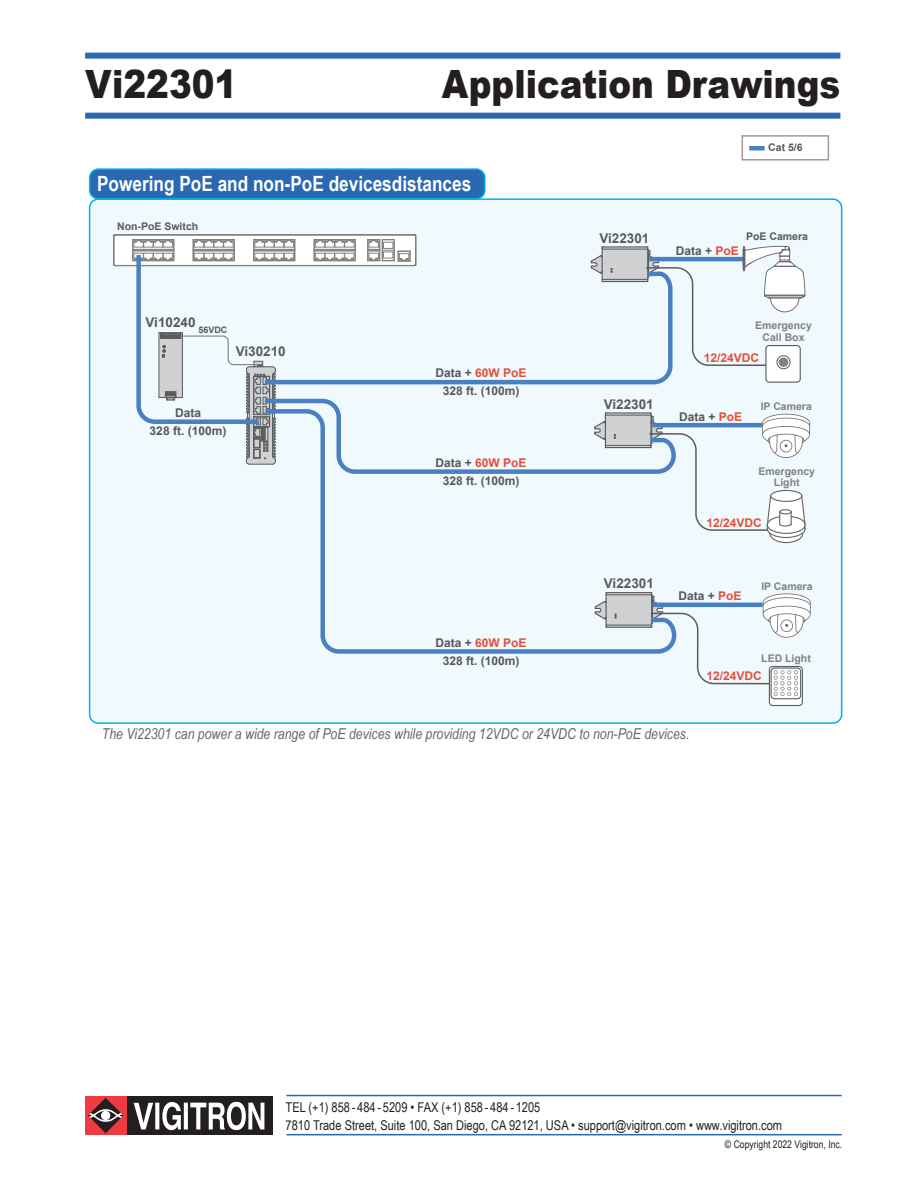
<style>
.page{position:relative;width:918px;height:1188px;background:#fff}
.page>*{position:absolute;margin:0;border:0;box-sizing:border-box;transform-origin:0 0}
.t1{font:900 39px "Arial";color:#231f20;scale:.87 1}
.t2{font:700 21px "Arial Narrow";color:#fff}
.t3{font:italic 15px "Arial Narrow";color:#656668}
.t4{font:13.5px/18px "Arial Narrow";color:#231f20}
.t5{font:700 13.5px "Arial";color:#5b5b5c}
.t6{font:700 13.5px "Arial";color:#5a595c}
.t7{font:700 12px/18px "Arial";color:#57585a;text-align:center}
.t8{font:700 12px "Arial";color:#e44f3a}
.t9{font:700 10.5px/12px "Arial";color:#808180;text-align:center}
.t10{font:10.5px "Arial Narrow";color:#231f20}
.t11{font:700 10.5px "Arial";color:#5a595c}
.t12{font:700 10.5px "Arial";color:#57585a}
.t13{font:700 9px "Arial";color:#57585a}
.s1{color:#e44f3a}
</style>
<div class="page">
<div style="left:85px;top:113px;width:755px;height:6px;background:#2968b3"></div>
<div style="left:85px;top:53px;width:755px;height:6px;background:#2968b3"></div>
<hr style="left:286px;top:1134px;width:556px;height:1px;background:#2968b3">
<div style="left:127px;top:1096px;width:146px;height:39px;background:#231f20"></div>
<svg style="left:134px;top:1102px;width:130px;height:28px"></svg>
<div style="left:85px;top:1096px;width:42px;height:39px;background:#ee3a41"></div>
<svg style="left:88px;top:1098px;width:35px;height:35px"></svg>
<hr style="left:286px;top:1095px;width:556px;height:1px;background:#2968b3">
<div style="left:749px;top:146px;width:16px;height:5px;background:#4880c2"></div>
<div style="left:742px;top:135px;width:87px;height:26px;border:2px solid #a0999a"></div>
<div style="left:90px;top:199px;width:752px;height:524px;background:#f0f9fd;border-radius:9px"></div>
<div style="left:90px;top:169px;width:395px;height:30px;background:#2968b3;border-radius:9px"></div>
<div style="left:89px;top:168px;width:397px;height:32px;border:2px solid #00b2eb;border-radius:9px"></div>
<svg style="left:769px;top:667px;width:33px;height:39px"></svg>
<div style="left:769px;top:666px;width:34px;height:40px;border:1px solid #5c5d5f;border-radius:3px"></div>
<div style="left:771px;top:668px;width:30px;height:31px;background:#fff;border-radius:3px"></div>
<div style="left:771px;top:668px;width:30px;height:31px;border:1px solid #5c5d5f;border-radius:3px"></div>
<svg style="left:679px;top:593px;width:132px;height:103px"></svg>
<svg style="left:320px;top:544px;width:359px;height:110px"></svg>
<svg style="left:113px;top:234px;width:698px;height:310px"></svg>
<svg style="left:260px;top:269px;width:415px;height:118px"></svg>
<h1 class="t1" style="left:85px;top:56px;width:176px">Vi22301</h1>
<h1 class="t1" style="left:442px;top:56px;width:460px">Application Drawings</h1>
<h2 class="t2" style="left:97px;top:168px;width:376px">Powering PoE and non-PoE devicesdistances</h2>
<p class="t11" style="left:117px;top:219px;width:83px">Non-PoE Switch</p>
<p class="t6" style="left:146px;top:313px;width:52px">Vi10240</p>
<p class="t13" style="left:198px;top:324px;width:31px">56VDC</p>
<p class="t5" style="left:236px;top:342px;width:52px">Vi30210</p>
<p class="t7" style="left:150px;top:404px;width:78px">Data<br>328 ft. (100m)</p>
<p class="t7" style="left:436px;top:364px;width:93px">Data + <span class="s1">60W PoE<br></span>328 ft. (100m)</p>
<p class="t7" style="left:436px;top:454px;width:93px">Data + <span class="s1">60W PoE<br></span>328 ft. (100m)</p>
<p class="t7" style="left:436px;top:634px;width:93px">Data + <span class="s1">60W PoE<br></span>328 ft. (100m)</p>
<p class="t12" style="left:768px;top:140px;width:36px">Cat 5/6</p>
<p class="t5" style="left:599px;top:229px;width:52px">Vi22301</p>
<p class="t7" style="left:676px;top:242px;width:65px">Data + <span class="s1">PoE</span></p>
<p class="t11" style="left:746px;top:229px;width:63px">PoE Camera</p>
<p class="t5" style="left:604px;top:395px;width:52px">Vi22301</p>
<p class="t5" style="left:604px;top:574px;width:52px">Vi22301</p>
<p class="t9" style="left:755px;top:320px;width:58px">Emergency<br>Call Box</p>
<p class="t8" style="left:704px;top:349px;width:57px">12/24VDC</p>
<p class="t7" style="left:679px;top:408px;width:65px">Data + <span class="s1">PoE</span></p>
<p class="t9" style="left:761px;top:401px;width:53px">IP Camera</p>
<p class="t9" style="left:758px;top:466px;width:58px;line-height:10.5px">Emergency<br>Light</p>
<p class="t8" style="left:706px;top:514px;width:57px">12/24VDC</p>
<p class="t7" style="left:678px;top:587px;width:65px">Data + <span class="s1">PoE</span></p>
<p class="t9" style="left:761px;top:581px;width:53px">IP Camera</p>
<p class="t9" style="left:761px;top:653px;width:51px">LED Light</p>
<p class="t8" style="left:706px;top:668px;width:57px">12/24VDC</p>
<p class="t3" style="left:102px;top:723px;width:589px">The Vi22301 can power a wide range of PoE devices while providing 12VDC or 24VDC to non-PoE devices.</p>
<p class="t4" style="left:286px;top:1097px;width:498px">TEL (+1) 858 - 484 - 5209 • FAX (+1) 858 - 484 - 1205<br>7810 Trade Street, Suite 100, San Diego, CA 92121, USA • support@vigitron.com • www.vigitron.com</p>
<p class="t10" style="left:725px;top:1137px;width:119px">© Copyright 2022 Vigitron, Inc.</p>
</div>
